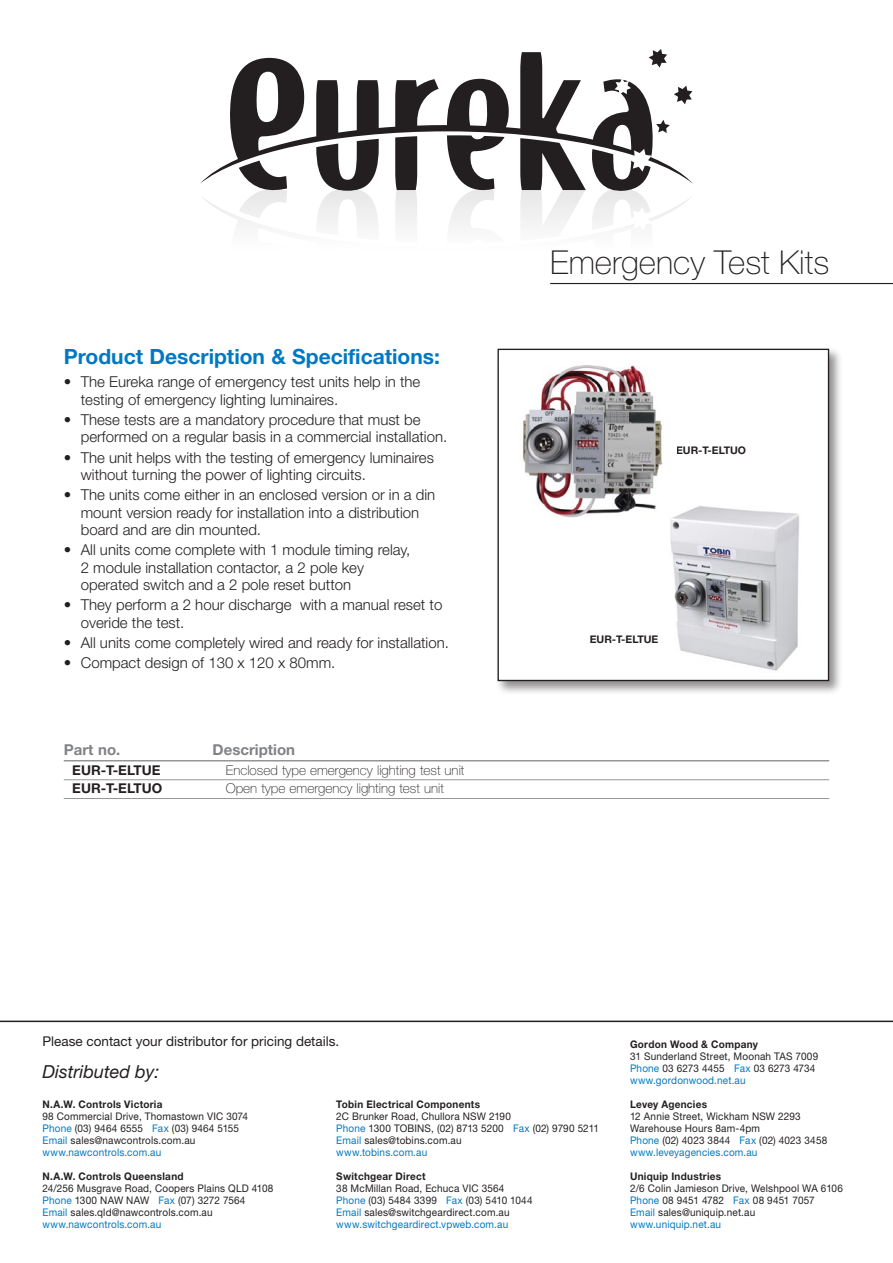
<style>
.page{position:relative;width:893px;height:1263px;background:#fff}
.page>*{position:absolute;margin:0;border:0;box-sizing:border-box;transform-origin:0 0}
.t1{font:100 33px "Helvetica Neue LT Std";color:#231f20}
.t2{font:700 21px "Helvetica Neue LT Std";color:#0079c2}
.t3{font:italic 18px "Helvetica Neue LT Std";color:#231f20}
.t4{font:300 15px/17.2px "Helvetica Neue LT Std";color:#231f20}
.t5{font:700 15px "Helvetica Neue LT Std";color:#808285}
.t6{font:100 13.5px "Helvetica Neue LT Std";color:#231f20}
.t7{font:13.5px "Helvetica Neue LT Std";color:#231f20}
.t8{font:700 13.5px "Helvetica Neue LT Std";color:#231f20}
.t9{font:10.5px/12px "Helvetica Neue LT Std";letter-spacing:.015em;color:#231f20;scale:.95 1}
.t10{font:700 10.5px "Helvetica Neue LT Std";letter-spacing:.025em;color:#231f20;scale:.95 1}
.t11{font:700 10.5px "Helvetica Neue LT Std";color:#231f20}
.s1{color:#0079c2}
</style>
<div class="page">
<svg style="left:202px;top:197px;width:491px;height:88px"></svg>
<svg style="left:656px;top:246px;width:14px;height:13px"></svg>
<svg style="left:652px;top:49px;width:10px;height:3px"></svg>
<svg style="left:239px;top:184px;width:48px;height:34px"></svg>
<svg style="left:316px;top:184px;width:63px;height:56px"></svg>
<svg style="left:395px;top:184px;width:22px;height:59px"></svg>
<svg style="left:447px;top:184px;width:58px;height:60px"></svg>
<svg style="left:520px;top:184px;width:66px;height:57px"></svg>
<svg style="left:200px;top:52px;width:493px;height:132px"></svg>
<svg style="left:592px;top:149px;width:59px;height:81px"></svg>
<svg style="left:656px;top:120px;width:14px;height:13px"></svg>
<hr style="left:0;top:1020px;width:893px;height:2px;background:#231f20">
<hr style="left:550px;top:283px;width:343px;height:1px;background:#231f20">
<div style="left:495px;top:346px;width:349px;height:349px;background:#231f20;opacity:.5"></div>
<div style="left:498px;top:349px;width:330px;height:331px;background:#fff"></div>
<div style="left:497px;top:349px;width:332px;height:332px;border:1px solid #231f20"></div>
<hr style="left:64px;top:760px;width:765px;height:1px;background:#939598">
<hr style="left:64px;top:779px;width:765px;height:1px;background:#939598">
<hr style="left:64px;top:798px;width:765px;height:1px;background:#939598">
<img style="left:522px;top:365px;width:141px;height:153px">
<img style="left:670px;top:506px;width:130px;height:165px">
<h2 class="t2" style="left:64px;top:343px;width:378px">Product Description &amp; Specifications:</h2>
<h3 class="t4" style="left:81px;top:373px;width:341px;text-indent:-17px">• The Eureka range of emergency test units help in the testing of emergency lighting luminaires.</h3>
<h3 class="t4" style="left:81px;top:411px;width:368px;text-indent:-17px">• These tests are a mandatory procedure that must be performed on a regular basis in a commercial installation.</h3>
<h3 class="t4" style="left:81px;top:448px;width:355px;text-indent:-17px">• The unit helps with the testing of emergency luminaires without turning the power of lighting circuits.</h3>
<h3 class="t4" style="left:81px;top:486px;width:356px;text-indent:-17px">• The units come either in an enclosed version or in a din mount version ready for installation into a distribution board and are din mounted.</h3>
<h3 class="t4" style="left:81px;top:541px;width:331px;text-indent:-17px">• All units come complete with 1 module timing relay,<br>2 module installation contactor, a 2 pole key operated switch and a 2 pole reset button</h3>
<h3 class="t4" style="left:81px;top:596px;width:363px;text-indent:-17px">• They perform a 2 hour discharge with a manual reset to overide the test.</h3>
<h3 class="t4" style="left:64px;top:634px;width:387px">• All units come completely wired and ready for installation.</h3>
<h3 class="t4" style="left:64px;top:654px;width:273px">• Compact design of 130 x 120 x 80mm.</h3>
<h3 class="t5" style="left:64px;top:740px;width:58px">Part no.</h3>
<h3 class="t5" style="left:213px;top:740px;width:84px">Description</h3>
<p class="t8" style="left:72px;top:761px;width:90px">EUR-T-ELTUE</p>
<p class="t6" style="left:226px;top:762px;width:240px">Enclosed type emergency lighting test unit</p>
<p class="t8" style="left:72px;top:780px;width:92px">EUR-T-ELTUO</p>
<p class="t6" style="left:226px;top:781px;width:220px">Open type emergency lighting test unit</p>
<h1 class="t1" style="left:550px;top:244px;width:280px">Emergency Test Kits</h1>
<p class="t11" style="left:676px;top:444px;width:72px">EUR-T-ELTUO</p>
<p class="t11" style="left:590px;top:633px;width:70px">EUR-T-ELTUE</p>
<p class="t7" style="left:43px;top:1033px;width:298px">Please contact your distributor for pricing details.</p>
<h3 class="t3" style="left:43px;top:1060px;width:119px">Distributed by:</h3>
<p class="t10" style="left:43px;top:1098px;width:128px">N.A.W. Controls Victoria</p>
<p class="t9" style="left:43px;top:1110px;width:218px">98 Commercial Drive, Thomastown VIC 3074<br><span class="s1">Phone</span> (03) 9464 6555 <span class="s1">Fax</span> (03) 9464 5155<br><span class="s1">Email</span> sales@nawcontrols.com.au <span class="s1">www.nawcontrols.com.au</span></p>
<p class="t10" style="left:43px;top:1170px;width:150px">N.A.W. Controls Queensland</p>
<p class="t9" style="left:43px;top:1182px;width:245px">24/256 Musgrave Road, Coopers Plains QLD 4108<br><span class="s1">Phone</span> 1300 NAW NAW <span class="s1">Fax</span> (07) 3272 7564<br><span class="s1">Email</span> sales.qld@nawcontrols.com.au <span class="s1">www.nawcontrols.com.au</span></p>
<p class="t10" style="left:336px;top:1098px;width:153px">Tobin Electrical Components</p>
<p class="t9" style="left:336px;top:1110px;width:278px">2C Brunker Road, Chullora NSW 2190<br><span class="s1">Phone</span> 1300 TOBINS, (02) 8713 5200 <span class="s1">Fax</span> (02) 9790 5211<br><span class="s1">Email</span> sales@tobins.com.au<br><span class="s1">www.tobins.com.au</span></p>
<p class="t10" style="left:336px;top:1170px;width:96px">Switchgear Direct</p>
<p class="t9" style="left:336px;top:1182px;width:208px">38 McMillan Road, Echuca VIC 3564<br><span class="s1">Phone</span> (03) 5484 3399 <span class="s1">Fax</span> (03) 5410 1044<br><span class="s1">Email</span> sales@switchgeardirect.com.au <span class="s1">www.switchgeardirect.vpweb.com.au</span></p>
<p class="t10" style="left:630px;top:1038px;width:136px">Gordon Wood &amp; Company</p>
<p class="t9" style="left:630px;top:1050px;width:200px">31 Sunderland Street, Moonah TAS 7009<br><span class="s1">Phone</span> 03 6273 4455 <span class="s1">Fax</span> 03 6273 4734 <span class="s1">www.gordonwood.net.au</span></p>
<p class="t10" style="left:630px;top:1098px;width:83px">Levey Agencies</p>
<p class="t9" style="left:630px;top:1110px;width:209px">12 Annie Street, Wickham NSW 2293<br>Warehouse Hours 8am-4pm<br><span class="s1">Phone</span> (02) 4023 3844 <span class="s1">Fax</span> (02) 4023 3458 <span class="s1">www.leveyagencies.com.au</span></p>
<p class="t10" style="left:630px;top:1170px;width:97px">Uniquip Industries</p>
<p class="t9" style="left:630px;top:1182px;width:226px">2/6 Colin Jamieson Drive, Welshpool WA 6106<br><span class="s1">Phone</span> 08 9451 4782 <span class="s1">Fax</span> 08 9451 7057<br><span class="s1">Email</span> sales@uniquip.net.au <span class="s1">www.uniquip.net.au</span></p>
</div>
